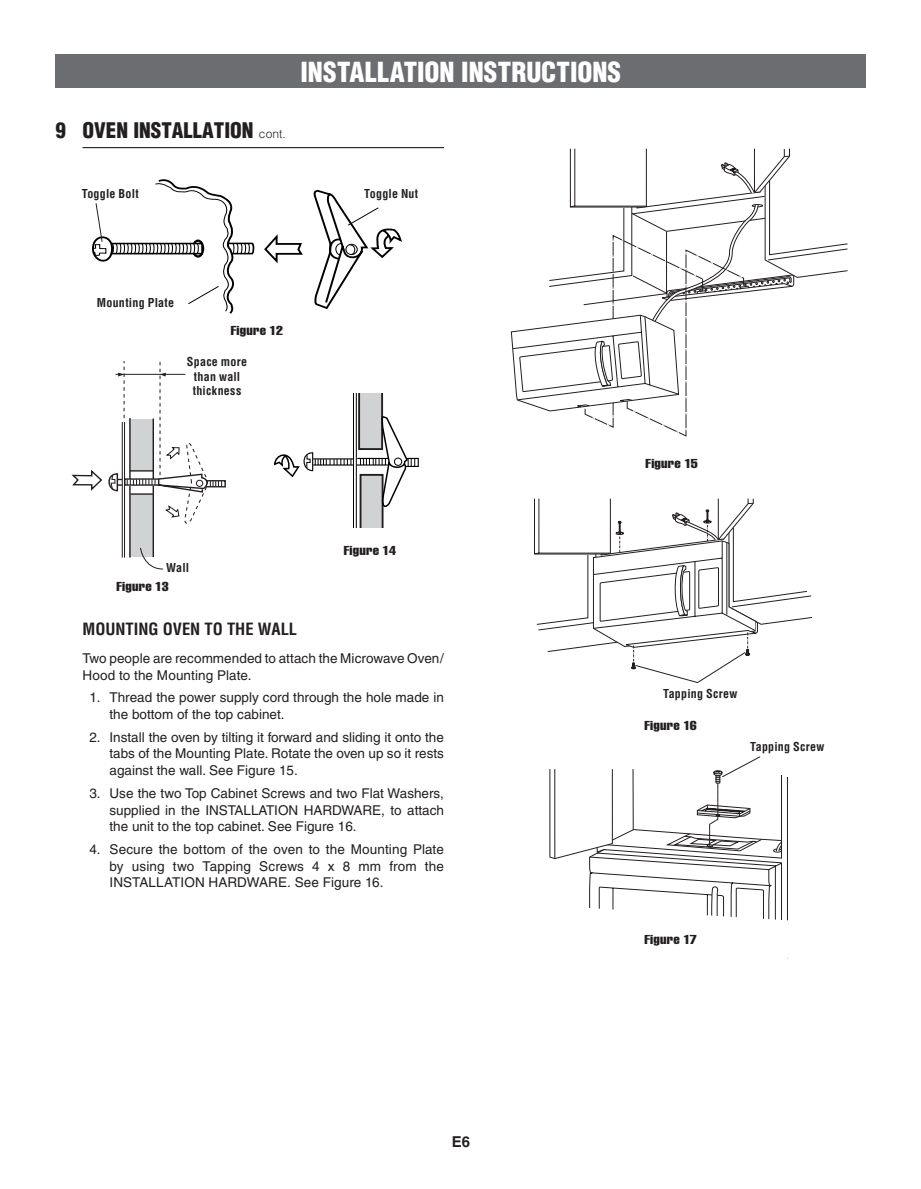
<style>
.page{position:relative;width:921px;height:1189px;background:#fff}
.page>*{position:absolute;margin:0;border:0;box-sizing:border-box;transform-origin:0 0}
.t1{font:900 condensed 27px "Helvetica";color:#fff}
.t2{font:900 condensed 21px "Helvetica";color:#231f20}
.t3{font:700 condensed 16.5px "Helvetica";color:#231f20}
.t4{font:700 15px "Helvetica";color:#231f20}
.t5{font:13.5px/16.2px "Helvetica";color:#231f20;text-align:justify}
.t6{font:extra-condensed 12.75px "Helvetica";letter-spacing:.02em;color:#231f20;scale:1.18 1}
.t7{font:700 condensed 12px/14.4px "Helvetica";letter-spacing:.02em;color:#231f20;text-align:center}
.s1{font-weight:300;font-stretch:normal;font-size:12px}
</style>
<div class="page">
<hr style="left:124px;top:422px;width:1px;height:135px;background:#231f20">
<hr style="left:122px;top:422px;width:1px;height:135px;background:#231f20">
<div style="left:130px;top:494px;width:23px;height:62px;background:#d1d2d4"></div>
<hr style="left:129px;top:418px;width:2px;height:139px;background:#231f20">
<hr style="left:152px;top:418px;width:2px;height:139px;background:#231f20">
<svg style="left:71px;top:361px;width:155px;height:164px"></svg>
<svg style="left:140px;top:547px;width:23px;height:22px"></svg>
<svg style="left:510px;top:148px;width:337px;height:288px"></svg>
<svg style="left:534px;top:498px;width:279px;height:461px"></svg>
<div style="left:55px;top:54px;width:810px;height:34px;background:#6c6d70"></div>
<hr style="left:82px;top:147px;width:362px;height:1px;background:#231f20">
<svg style="left:92px;top:179px;width:310px;height:135px"></svg>
<svg style="left:274px;top:393px;width:145px;height:134px"></svg>
<h2 class="t2" style="left:55px;top:122px;width:232px">9 OVEN INSTALLATION <span class="s1">cont.</span></h2>
<h1 class="t1" style="left:300px;top:62px;width:322px">INSTALLATION INSTRUCTIONS</h1>
<p class="t7" style="left:82px;top:188px;width:58px">Toggle Bolt</p>
<p class="t7" style="left:364px;top:188px;width:56px">Toggle Nut</p>
<p class="t7" style="left:97px;top:296px;width:79px">Mounting Plate</p>
<p class="t6" style="left:230px;top:326px;width:46px">Figure 12</p>
<p class="t7" style="left:187px;top:356px;width:62px">Space more than wall thickness</p>
<p class="t7" style="left:166px;top:562px;width:25px">Wall</p>
<p class="t6" style="left:116px;top:582px;width:46px">Figure 13</p>
<p class="t6" style="left:343px;top:545px;width:46px">Figure 14</p>
<p class="t3" style="left:82px;top:622px;width:216px">MOUNTING OVEN TO THE WALL</p>
<p class="t5" style="left:82px;top:652px;width:363px">Two people are recommended to attach the Microwave Oven/<br>Hood to the Mounting Plate.</p>
<p class="t5" style="left:109px;top:690px;width:336px;text-indent:-20px">1. Thread the power supply cord through the hole made in the bottom of the top cabinet.</p>
<p class="t5" style="left:109px;top:730px;width:336px;text-indent:-20px">2. Install the oven by tilting it forward and sliding it onto the tabs of the Mounting Plate. Rotate the oven up so it rests against the wall. See Figure 15.</p>
<p class="t5" style="left:109px;top:786px;width:336px;text-indent:-20px">3. Use the two Top Cabinet Screws and two Flat Washers, supplied in the INSTALLATION HARDWARE, to attach the unit to the top cabinet. See Figure 16.</p>
<p class="t5" style="left:109px;top:843px;width:336px;text-indent:-20px">4. Secure the bottom of the oven to the Mounting Plate by using two Tapping Screws 4 x 8 mm from the INSTALLATION HARDWARE. See Figure 16.</p>
<p class="t6" style="left:645px;top:459px;width:46px">Figure 15</p>
<p class="t7" style="left:663px;top:687px;width:76px">Tapping Screw</p>
<p class="t6" style="left:644px;top:720px;width:46px">Figure 16</p>
<p class="t7" style="left:750px;top:740px;width:76px">Tapping Screw</p>
<p class="t6" style="left:644px;top:934px;width:46px">Figure 17</p>
<p class="t4" style="left:451px;top:1135px;width:20px">E6</p>
</div>
